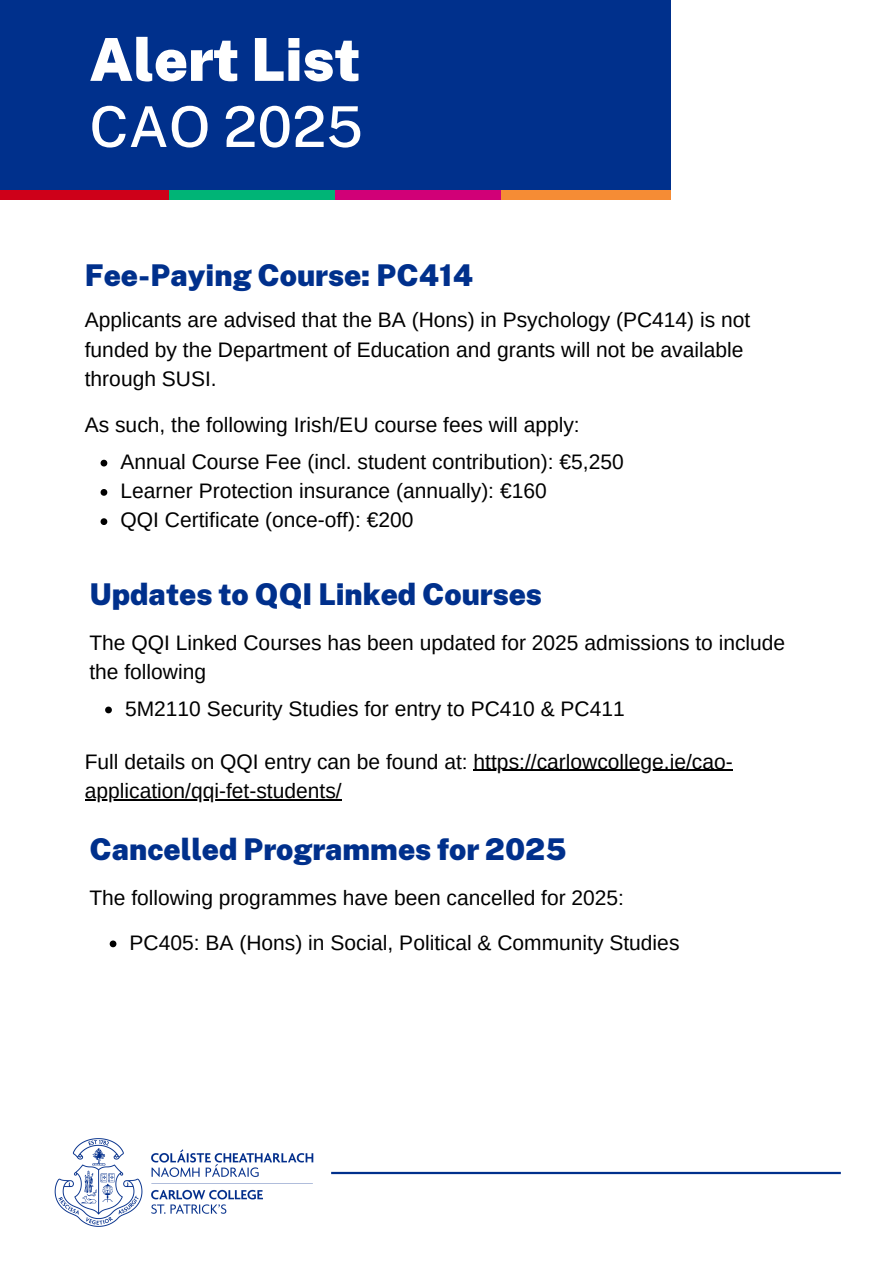
<style>
.page{position:relative;width:894px;height:1264px;background:#fff}
.page>*{position:absolute;margin:0;border:0;box-sizing:border-box;transform-origin:0 0}
.t1{font:900 59.25px "Public Sans";color:#fff}
.t2{font:500 56.25px "Public Sans";color:#fff}
.t3{font:900 30px "Public Sans";color:#00308c}
.t4{font:21px/29.2px "Arimo";color:#000}
</style>
<div class="page">
<div style="left:0;top:0;width:670px;height:190px;background:#00308c"></div>
<div style="left:0;top:190px;width:169px;height:10px;background:#ce0019"></div>
<div style="left:169px;top:190px;width:170px;height:10px;background:#00b476"></div>
<div style="left:335px;top:190px;width:170px;height:10px;background:#d10077"></div>
<div style="left:501px;top:190px;width:169px;height:10px;background:#f58c35"></div>
<hr style="left:331px;top:1171px;width:509px;height:3px;background:#00308c">
<img style="left:54px;top:1138px;width:260px;height:89px">
<svg style="left:100px;top:460px;width:7px;height:6px"></svg>
<svg style="left:100px;top:489px;width:7px;height:7px"></svg>
<svg style="left:100px;top:518px;width:7px;height:7px"></svg>
<svg style="left:110px;top:940px;width:6px;height:7px"></svg>
<svg style="left:105px;top:706px;width:7px;height:7px"></svg>
<hr style="left:473px;top:769px;width:259px;height:1px;background:#000">
<hr style="left:85px;top:799px;width:256px;height:1px;background:#000">
<h2 class="t1" style="left:89px;top:25px;width:272px">Alert List</h2>
<h1 class="t2" style="left:89px;top:93px;width:275px">CAO 2025</h1>
<h3 class="t3" style="left:85px;top:257px;width:390px">Fee-Paying Course: PC414</h3>
<p class="t4" style="left:85px;top:305px;width:666px">Applicants are advised that the BA (Hons) in Psychology (PC414) is not funded by the Department of Education and grants will not be available through SUSI.</p>
<p class="t4" style="left:85px;top:410px;width:496px">As such, the following Irish/EU course fees will apply:</p>
<p class="t4" style="left:120px;top:447px;width:504px">Annual Course Fee (incl. student contribution): €5,250</p>
<p class="t4" style="left:120px;top:476px;width:427px">Learner Protection insurance (annually): €160</p>
<p class="t4" style="left:120px;top:505px;width:294px">QQI Certificate (once-off): €200</p>
<p class="t3" style="left:89px;top:576px;width:454px">Updates to QQI Linked Courses</p>
<h3 class="t4" style="left:89px;top:628px;width:697px">The QQI Linked Courses has been updated for 2025 admissions to include the following</h3>
<p class="t4" style="left:125px;top:693px;width:501px">5M2110 Security Studies for entry to PC410 &amp; PC411</p>
<p class="t4" style="left:85px;top:746px;width:649px">Full details on QQI entry can be found at: https://carlowcollege.ie/cao-</p>
<p class="t4" style="left:85px;top:776px;width:258px">application/qqi-fet-students/</p>
<h3 class="t3" style="left:89px;top:831px;width:478px">Cancelled Programmes for 2025</h3>
<p class="t4" style="left:89px;top:883px;width:536px">The following programmes have been cancelled for 2025:</p>
<p class="t4" style="left:130px;top:927px;width:551px">PC405: BA (Hons) in Social, Political &amp; Community Studies</p>
</div>
